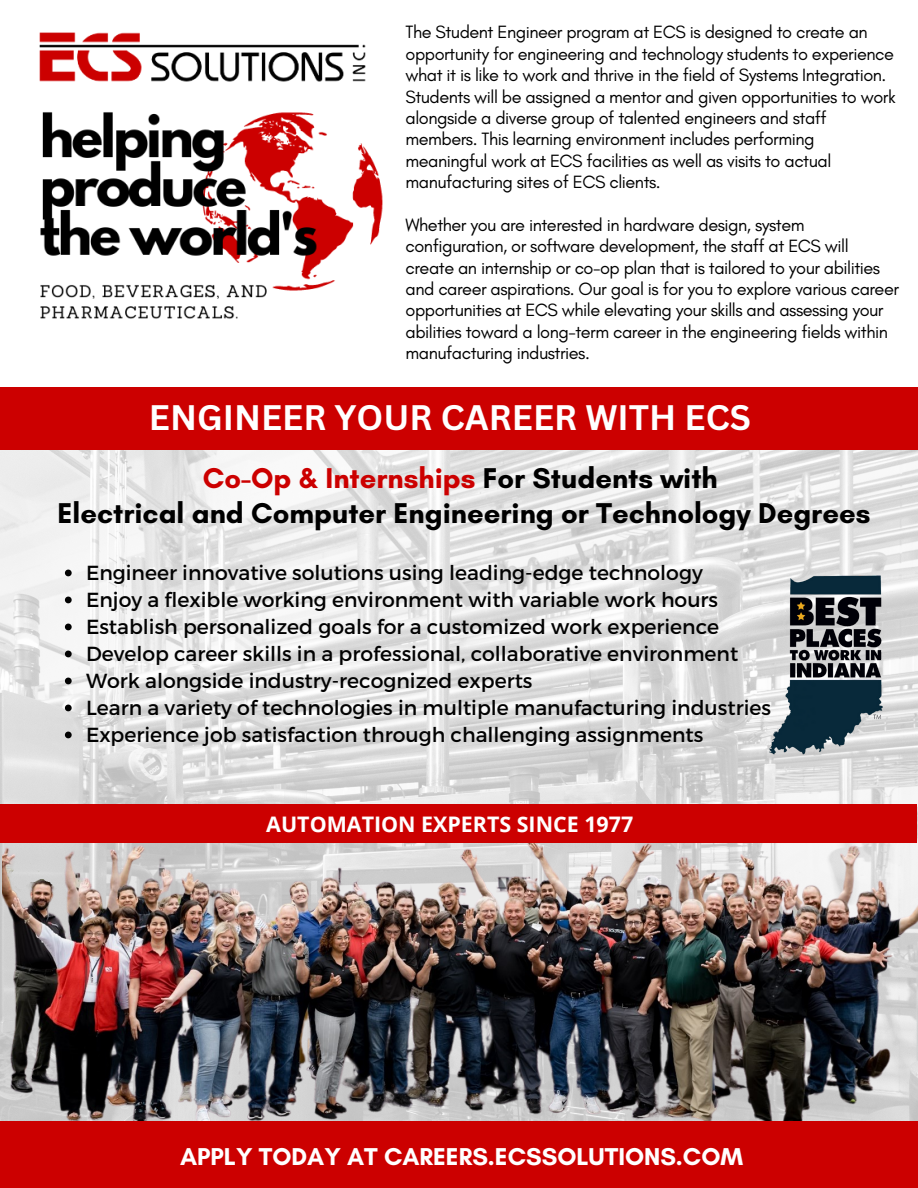
<style>
.page{position:relative;width:918px;height:1188px;background:#fff}
.page>*{position:absolute;margin:0;border:0;box-sizing:border-box;transform-origin:0 0}
.t1{font:700 34.5px "Canva Sans";color:#fff}
.t2{font:700 29.1px "Glacial Indifference";color:#000}
.t3{font:700 29.1px "Glacial Indifference";color:#c00}
.t4{font:700 24.75px "Glacial Indifference";color:#fff}
.t5{font:700 21.45px "Open Sans";color:#fff}
.t6{font:20.4px "Montserrat";color:#020202}
.t7{font:18.15px/21.3px "Glacial Indifference";letter-spacing:-.025em;color:#000}
.s1{color:#000}
</style>
<div class="page">
<img style="left:0;top:450px;width:918px;height:670px">
<div style="left:0;top:387px;width:918px;height:63px;background:#c00"></div>
<div style="left:0;top:1121px;width:918px;height:67px;background:#c00"></div>
<div style="left:0;top:805px;width:917px;height:38px;background:#c00"></div>
<img style="left:703px;top:546px;width:215px;height:238px">
<img style="left:39px;top:32px;width:344px;height:287px">
<img style="left:3px;top:843px;width:915px;height:278px">
<svg style="left:65px;top:570px;width:7px;height:6px"></svg>
<svg style="left:65px;top:597px;width:7px;height:6px"></svg>
<svg style="left:65px;top:624px;width:7px;height:6px"></svg>
<svg style="left:65px;top:651px;width:7px;height:6px"></svg>
<svg style="left:65px;top:678px;width:7px;height:6px"></svg>
<svg style="left:65px;top:705px;width:7px;height:6px"></svg>
<svg style="left:65px;top:732px;width:7px;height:6px"></svg>
<p class="t7" style="left:406px;top:21px;width:492px">The Student Engineer program at ECS is designed to create an opportunity for engineering and technology students to experience what it is like to work and thrive in the field of Systems Integration.<br>Students will be assigned a mentor and given opportunities to work alongside a diverse group of talented engineers and staff members. This learning environment includes performing meaningful work at ECS facilities as well as visits to actual manufacturing sites of ECS clients.</p>
<p class="t7" style="left:406px;top:214px;width:495px">Whether you are interested in hardware design, system configuration, or software development, the staff at ECS will create an internship or co-op plan that is tailored to your abilities and career aspirations. Our goal is for you to explore various career opportunities at ECS while elevating your skills and assessing your abilities toward a long-term career in the engineering fields within manufacturing industries.</p>
<p class="t1" style="left:149px;top:393px;width:604px">ENGINEER YOUR CAREER WITH ECS</p>
<p class="t3" style="left:203px;top:460px;width:516px">Co-Op &amp; Internships <span class="s1">For Students with</span></p>
<p class="t2" style="left:58px;top:495px;width:814px">Electrical and Computer Engineering or Technology Degrees</p>
<p class="t6" style="left:86px;top:559px;width:618px">Engineer innovative solutions using leading-edge technology</p>
<p class="t6" style="left:86px;top:586px;width:634px">Enjoy a flexible working environment with variable work hours</p>
<p class="t6" style="left:86px;top:613px;width:635px">Establish personalized goals for a customized work experience</p>
<p class="t6" style="left:86px;top:640px;width:654px">Develop career skills in a professional, collaborative environment</p>
<p class="t6" style="left:86px;top:667px;width:448px">Work alongside industry-recognized experts</p>
<p class="t6" style="left:86px;top:694px;width:687px">Learn a variety of technologies in multiple manufacturing industries</p>
<p class="t6" style="left:86px;top:721px;width:619px">Experience job satisfaction through challenging assignments</p>
<p class="t5" style="left:266px;top:809px;width:368px">AUTOMATION EXPERTS SINCE 1977</p>
<p class="t4" style="left:180px;top:1141px;width:564px">APPLY TODAY AT CAREERS.ECSSOLUTIONS.COM</p>
</div>
